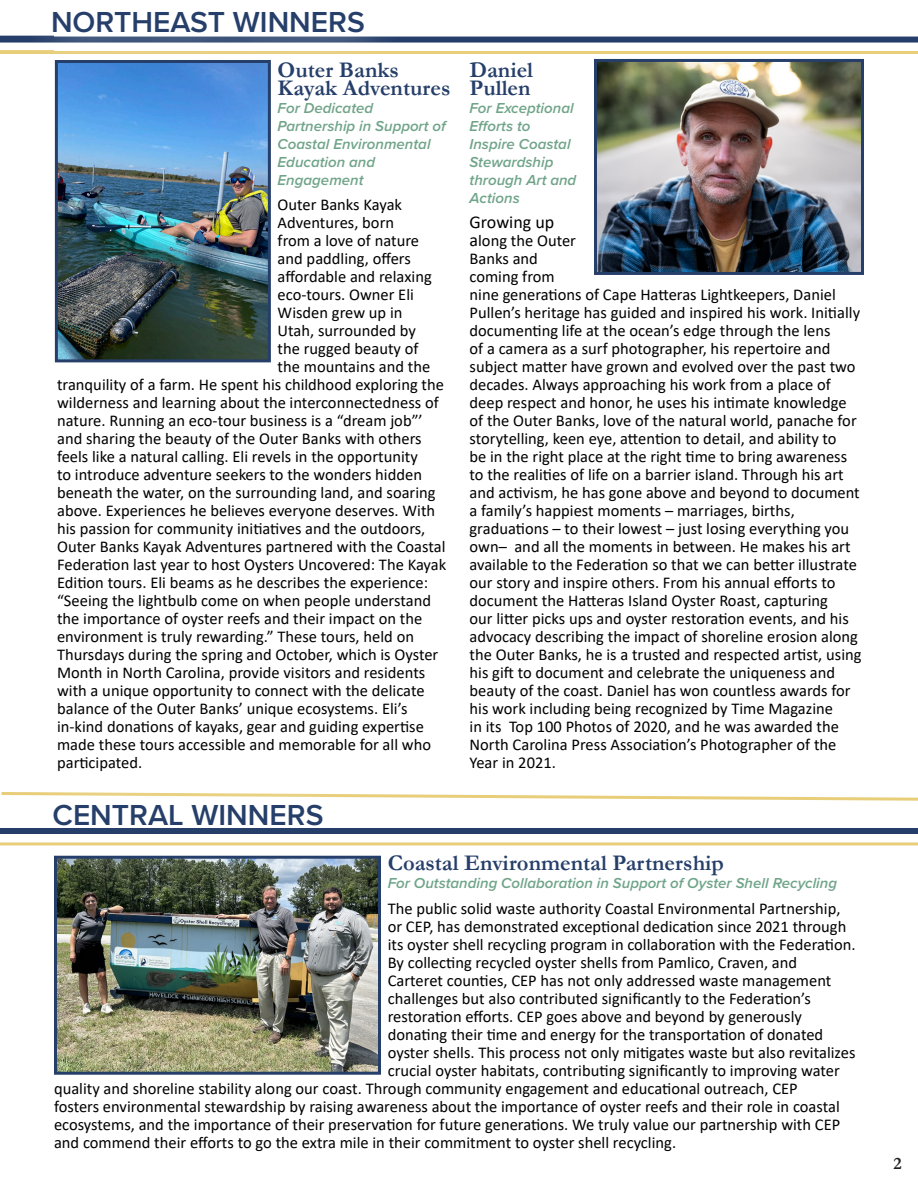
<style>
.page{position:relative;width:918px;height:1188px;background:#fff}
.page>*{position:absolute;margin:0;border:0;box-sizing:border-box;transform-origin:0 0}
.t1{font:600 30px "Proxima Nova";color:#263f6a}
.t2{font:700 22.5px/18px "Garamond";color:#263f6a}
.t3{font:18px "Calibri";color:#000}
.t4{font:700 17.55px "Garamond";color:#231f20}
.t5{font:16.5px/18px "Calibri";color:#000}
.t6{font:italic 600 15px/18px "Proxima Nova";color:#70a489}
.s1{font-size:18px}
</style>
<div class="page">
<svg style="left:1px;top:792px;width:917px;height:9px"></svg>
<div style="left:0;top:37px;width:918px;height:6px;background:#263f6a"></div>
<hr style="left:0;top:51px;width:918px;height:3px;background:#e8ce79">
<div style="left:0;top:36px;width:54px;height:6px;background:#263f6a"></div>
<hr style="left:0;top:50px;width:54px;height:3px;background:#e8ce79">
<div style="left:21px;top:0;width:382px;height:74px;background:#fff;opacity:.95"></div>
<img style="left:59px;top:64px;width:208px;height:294px">
<div style="left:55px;top:60px;width:216px;height:302px;border:3px solid #263f6a"></div>
<img style="left:598px;top:63px;width:262px;height:208px">
<div style="left:594px;top:59px;width:270px;height:216px;border:3px solid #263f6a"></div>
<div style="left:23px;top:772px;width:339px;height:95px;background:#fff"></div>
<div style="left:0;top:828px;width:918px;height:6px;background:#263f6a"></div>
<hr style="left:0;top:842px;width:918px;height:3px;background:#e8ce79">
<img style="left:58px;top:860px;width:319px;height:211px">
<div style="left:54px;top:856px;width:327px;height:219px;border:3px solid #263f6a"></div>
<p class="t1" style="left:51px;top:0;width:315px">NORTHEAST WINNERS</p>
<p class="t2" style="left:278px;top:61px;width:174px">Outer Banks<br>Kayak Adventures</p>
<p class="t6" style="left:278px;top:98px;width:170px">For Dedicated<br>Partnership in Support of<br>Coastal Environmental<br>Education and<br>Engagement</p>
<p class="t5" style="left:278px;top:195px;width:126px">Outer Banks Kayak</p>
<p class="t5" style="left:278px;top:213px;width:118px">Adventures, born</p>
<p class="t5" style="left:278px;top:231px;width:143px">from a love of nature</p>
<p class="t5" style="left:278px;top:249px;width:135px">and paddling, offers</p>
<p class="t5" style="left:278px;top:267px;width:156px">affordable and relaxing</p>
<p class="t5" style="left:278px;top:285px;width:138px">eco-tours. Owner Eli</p>
<p class="t5" style="left:278px;top:303px;width:126px">Wisden grew up in</p>
<p class="t5" style="left:278px;top:321px;width:140px">Utah, surrounded by</p>
<p class="t5" style="left:278px;top:339px;width:143px">the rugged beauty of</p>
<p class="t5" style="left:278px;top:357px;width:154px">the mountains and the</p>
<p class="t5" style="left:57px;top:375px;width:388px">tranquility of a farm. He spent his childhood exploring the</p>
<p class="t5" style="left:57px;top:393px;width:383px">wilderness and learning about the interconnectedness of</p>
<p class="t5" style="left:57px;top:411px;width:367px">nature. Running an eco-tour business is a “dream job”’</p>
<p class="t5" style="left:57px;top:429px;width:366px">and sharing the beauty of the Outer Banks with others</p>
<p class="t5" style="left:57px;top:447px;width:362px">feels like a natural calling. Eli revels in the opportunity</p>
<p class="t5" style="left:57px;top:465px;width:366px">to introduce adventure seekers to the wonders hidden</p>
<p class="t5" style="left:57px;top:483px;width:380px">beneath the water, on the surrounding land, and soaring</p>
<p class="t5" style="left:57px;top:501px;width:380px">above. Experiences he believes everyone deserves. With</p>
<p class="t5" style="left:57px;top:519px;width:370px">his passion for community initiatives and the outdoors,</p>
<p class="t5" style="left:57px;top:537px;width:390px">Outer Banks Kayak Adventures partnered with the Coastal</p>
<p class="t5" style="left:57px;top:555px;width:391px">Federation last year to host Oysters Uncovered: The Kayak</p>
<p class="t5" style="left:57px;top:573px;width:373px">Edition tours. Eli beams as he describes the experience:</p>
<p class="t5" style="left:57px;top:591px;width:375px">“Seeing the lightbulb come on when people understand</p>
<p class="t5" style="left:57px;top:609px;width:367px">the importance of oyster reefs and their impact on the</p>
<p class="t5" style="left:57px;top:627px;width:358px">environment is truly rewarding.” These tours, held on</p>
<p class="t5" style="left:57px;top:645px;width:383px">Thursdays during the spring and October, which is Oyster</p>
<p class="t5" style="left:57px;top:663px;width:370px">Month in North Carolina, provide visitors and residents</p>
<p class="t5" style="left:57px;top:681px;width:369px">with a unique opportunity to connect with the delicate</p>
<p class="t5" style="left:57px;top:699px;width:352px">balance of the Outer Banks’ unique ecosystems. Eli’s</p>
<p class="t5" style="left:57px;top:717px;width:368px">in-kind donations of kayaks, gear and guiding expertise</p>
<p class="t5" style="left:57px;top:735px;width:376px">made these tours accessible and memorable for all who</p>
<p class="t5" style="left:57px;top:753px;width:87px">participated.</p>
<p class="t1" style="left:53px;top:792px;width:272px">CENTRAL WINNERS</p>
<p class="t2" style="left:470px;top:61px;width:65px">Daniel<br>Pullen</p>
<p class="t6" style="left:470px;top:98px;width:108px">For Exceptional<br>Efforts to<br>Inspire Coastal<br>Stewardship through Art and<br>Actions</p>
<p class="t3" style="left:470px;top:210px;width:86px">Growing up</p>
<p class="t5" style="left:470px;top:231px;width:394px"><span class="s1">a</span>long the Outer<br>Banks and<br>coming from<br>nine generations of Cape Hatteras Lightkeepers, Daniel Pullen’s heritage has guided and inspired his work. Initially documenting life at the ocean’s edge through the lens<br>of a camera as a surf photographer, his repertoire and subject matter have grown and evolved over the past two decades. Always approaching his work from a place of deep respect and honor, he uses his intimate knowledge of the Outer Banks, love of the natural world, panache for storytelling, keen eye, attention to detail, and ability to<br>be in the right place at the right time to bring awareness to the realities of life on a barrier island. Through his art and activism, he has gone above and beyond to document a family’s happiest moments – marriages, births, graduations – to their lowest – just losing everything you own– and all the moments in between. He makes his art available to the Federation so that we can better illustrate our story and inspire others. From his annual efforts to document the Hatteras Island Oyster Roast, capturing<br>our litter picks ups and oyster restoration events, and his advocacy describing the impact of shoreline erosion along the Outer Banks, he is a trusted and respected artist, using his gift to document and celebrate the uniqueness and beauty of the coast. Daniel has won countless awards for his work including being recognized by Time Magazine<br>in its Top 100 Photos of 2020, and he was awarded the North Carolina Press Association’s Photographer of the Year in 2021.</p>
<p class="t2" style="left:388px;top:854px;width:338px">Coastal Environmental Partnership</p>
<p class="t6" style="left:388px;top:874px;width:451px">For Outstanding Collaboration in Support of Oyster Shell Recycling</p>
<p class="t5" style="left:388px;top:899px;width:454px">The public solid waste authority Coastal Environmental Partnership,</p>
<p class="t5" style="left:388px;top:917px;width:460px">or CEP, has demonstrated exceptional dedication since 2021 through</p>
<p class="t5" style="left:388px;top:935px;width:469px">its oyster shell recycling program in collaboration with the Federation.</p>
<p class="t5" style="left:388px;top:953px;width:411px">By collecting recycled oyster shells from Pamlico, Craven, and</p>
<p class="t5" style="left:388px;top:971px;width:445px">Carteret counties, CEP has not only addressed waste management</p>
<p class="t5" style="left:388px;top:989px;width:425px">challenges but also contributed significantly to the Federation’s</p>
<p class="t5" style="left:388px;top:1007px;width:416px">restoration efforts. CEP goes above and beyond by generously</p>
<p class="t5" style="left:388px;top:1025px;width:437px">donating their time and energy for the transportation of donated</p>
<p class="t5" style="left:388px;top:1043px;width:469px">oyster shells. This process not only mitigates waste but also revitalizes</p>
<p class="t5" style="left:388px;top:1061px;width:454px">crucial oyster habitats, contributing significantly to improving water</p>
<p class="t5" style="left:54px;top:1079px;width:745px">quality and shoreline stability along our coast. Through community engagement and educational outreach, CEP</p>
<p class="t5" style="left:54px;top:1097px;width:787px">fosters environmental stewardship by raising awareness about the importance of oyster reefs and their role in coastal</p>
<p class="t5" style="left:54px;top:1115px;width:788px">ecosystems, and the importance of their preservation for future generations. We truly value our partnership with CEP</p>
<p class="t5" style="left:54px;top:1133px;width:624px">and commend their efforts to go the extra mile in their commitment to oyster shell recycling.</p>
<p class="t4" style="left:894px;top:1152px;width:10px">2</p>
</div>
